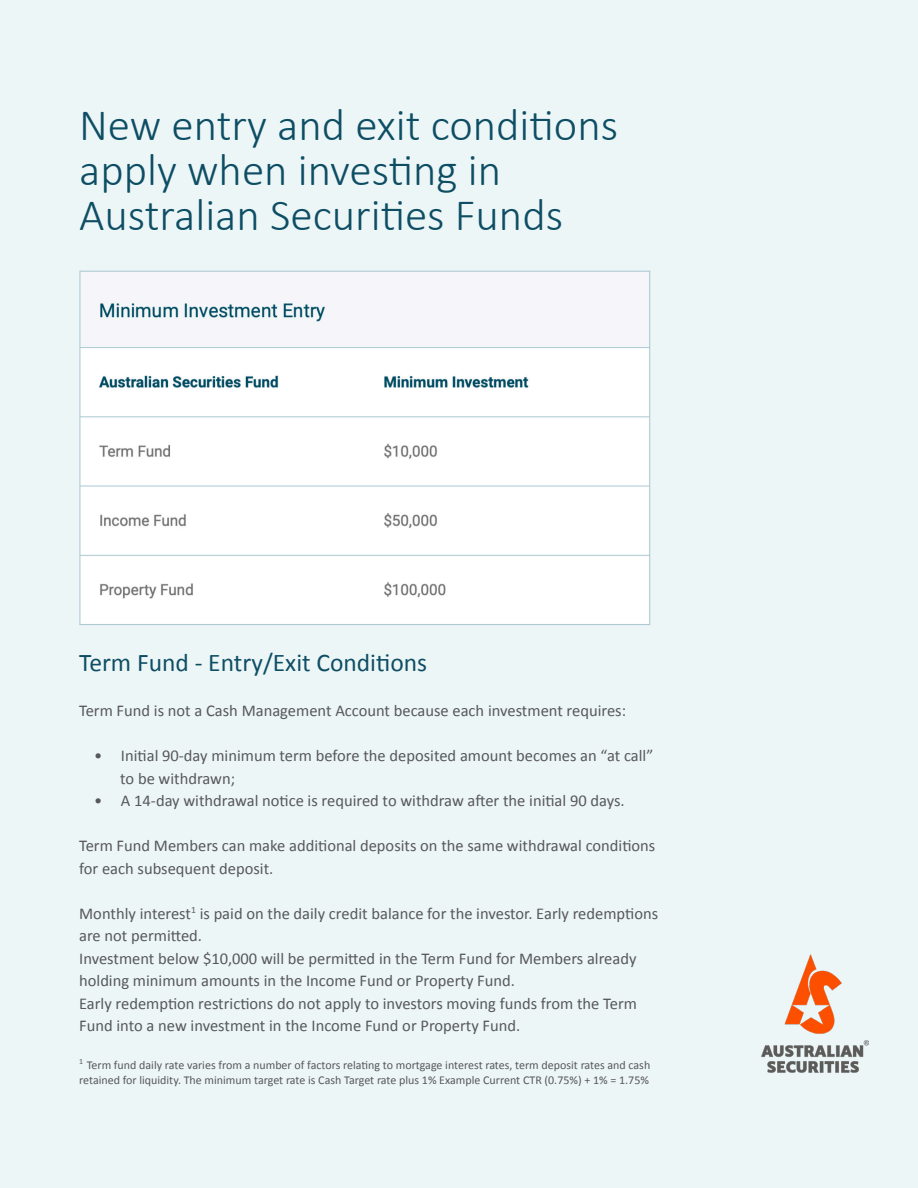
<style>
.page{position:relative;width:918px;height:1188px;background:#edf6f7}
.page>*{position:absolute;margin:0;border:0;box-sizing:border-box;transform-origin:0 0}
.t1{font:300 45px "Calibri";color:#0e4e64}
.t2{font:25.5px "Calibri";color:#0e4e64}
.t3{font:16.5px/22.5px "Calibri";color:#57585a}
.t4{font:12px/15px "Calibri";color:#57585a}
</style>
<div class="page">
<img style="left:79px;top:270px;width:572px;height:355px">
<img style="left:761px;top:954px;width:108px;height:119px">
<p class="t1" style="left:79px;top:97px;width:541px">New entry and exit conditions</p>
<p class="t1" style="left:79px;top:142px;width:423px">apply when investing in</p>
<p class="t1" style="left:79px;top:187px;width:485px">Australian Securities Funds</p>
<p class="t2" style="left:79px;top:647px;width:349px">Term Fund - Entry/Exit Conditions</p>
<p class="t3" style="left:79px;top:699px;width:548px">Term Fund is not a Cash Management Account because each investment requires:</p>
<p class="t3" style="left:94px;top:744px;width:561px">• Initial 90-day minimum term before the deposited amount becomes an “at call”</p>
<p class="t3" style="left:120px;top:766px;width:116px">to be withdrawn;</p>
<p class="t3" style="left:94px;top:789px;width:532px">• A 14-day withdrawal notice is required to withdraw after the initial 90 days.</p>
<p class="t3" style="left:79px;top:834px;width:578px">Term Fund Members can make additional deposits on the same withdrawal conditions for each subsequent deposit.</p>
<p class="t3" style="left:79px;top:901px;width:580px">Monthly interest<sup>1</sup> is paid on the daily credit balance for the investor. Early redemptions are not permitted.</p>
<p class="t3" style="left:79px;top:946px;width:559px">Investment below $10,000 will be permitted in the Term Fund for Members already holding minimum amounts in the Income Fund or Property Fund.</p>
<p class="t3" style="left:79px;top:991px;width:559px">Early redemption restrictions do not apply to investors moving funds from the Term<br>Fund into a new investment in the Income Fund or Property Fund.</p>
<p class="t4" style="left:79px;top:1056px;width:573px"><sup>1</sup> Term fund daily rate varies from a number of factors relating to mortgage interest rates, term deposit rates and cash retained for liquidity. The minimum target rate is Cash Target rate plus 1% Example Current CTR (0.75%) + 1% = 1.75%</p>
</div>
